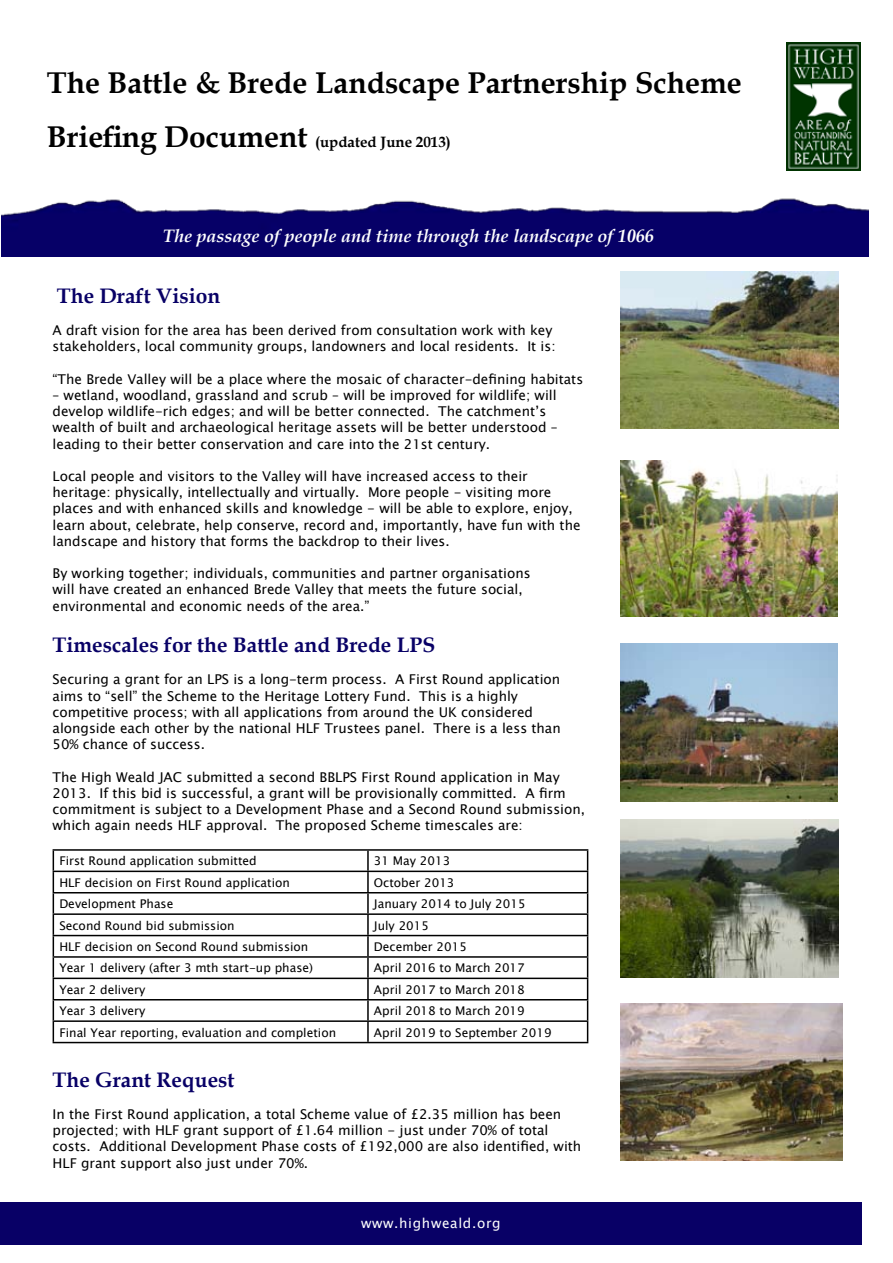
<style>
.page{position:relative;width:893px;height:1263px;background:#fff}
.page>*{position:absolute;margin:0;border:0;box-sizing:border-box;transform-origin:0 0}
.t1{font:700 30px "Book Antiqua";color:#000}
.t2{font:700 21px "Book Antiqua";color:#080066}
.t3{font:italic 700 18px "Book Antiqua";color:#fff}
.t4{font:700 15px "Book Antiqua";color:#000}
.t5{font:13.5px/16.2px "Lucida Sans Unicode";color:#000}
.t6{font:13.5px "Lucida Sans Unicode";letter-spacing:.05em;color:#fff}
.t7{font:12px "Lucida Sans Unicode";color:#000}
.s1{font-size:30px}
</style>
<div class="page">
<hr style="left:53px;top:849px;width:315px;height:2px;background:#000">
<hr style="left:368px;top:849px;width:220px;height:2px;background:#000">
<svg style="left:367px;top:851px;width:2px;height:19px"></svg>
<hr style="left:53px;top:870px;width:315px;height:2px;background:#000">
<hr style="left:368px;top:870px;width:220px;height:2px;background:#000">
<hr style="left:367px;top:872px;width:2px;height:20px;background:#000">
<hr style="left:53px;top:892px;width:315px;height:1px;background:#000">
<hr style="left:368px;top:892px;width:220px;height:1px;background:#000">
<hr style="left:367px;top:893px;width:2px;height:20px;background:#000">
<hr style="left:53px;top:913px;width:315px;height:2px;background:#000">
<hr style="left:368px;top:913px;width:220px;height:2px;background:#000">
<hr style="left:367px;top:915px;width:2px;height:20px;background:#000">
<hr style="left:53px;top:935px;width:315px;height:1px;background:#000">
<hr style="left:368px;top:935px;width:220px;height:1px;background:#000">
<hr style="left:367px;top:936px;width:2px;height:20px;background:#000">
<hr style="left:53px;top:956px;width:315px;height:2px;background:#000">
<hr style="left:368px;top:956px;width:220px;height:2px;background:#000">
<svg style="left:367px;top:958px;width:2px;height:19px"></svg>
<hr style="left:53px;top:977px;width:315px;height:2px;background:#000">
<hr style="left:368px;top:977px;width:220px;height:2px;background:#000">
<hr style="left:367px;top:979px;width:2px;height:20px;background:#000">
<hr style="left:53px;top:999px;width:315px;height:1px;background:#000">
<hr style="left:368px;top:999px;width:220px;height:1px;background:#000">
<hr style="left:367px;top:1000px;width:2px;height:20px;background:#000">
<hr style="left:53px;top:1020px;width:315px;height:2px;background:#000">
<svg style="left:53px;top:851px;width:1px;height:191px"></svg>
<hr style="left:368px;top:1020px;width:220px;height:2px;background:#000">
<hr style="left:367px;top:1022px;width:2px;height:20px;background:#000">
<svg style="left:587px;top:851px;width:1px;height:191px"></svg>
<hr style="left:53px;top:1042px;width:315px;height:1px;background:#000">
<hr style="left:368px;top:1042px;width:220px;height:1px;background:#000">
<img style="left:786px;top:43px;width:74px;height:127px">
<img style="left:1px;top:198px;width:868px;height:59px">
<div style="left:0;top:1202px;width:862px;height:42px;background:#080066"></div>
<img style="left:620px;top:271px;width:219px;height:158px">
<img style="left:621px;top:460px;width:216px;height:156px">
<img style="left:621px;top:643px;width:216px;height:159px">
<img style="left:621px;top:1003px;width:222px;height:158px">
<img style="left:621px;top:820px;width:218px;height:158px">
<h1 class="t1" style="left:47px;top:63px;width:696px">The Battle &amp; Brede Landscape Partnership Scheme</h1>
<p class="t4" style="left:47px;top:132px;width:406px"><span class="s1">Briefing Document</span> (updated June 2013)</p>
<h3 class="t3" style="left:163px;top:223px;width:493px">The passage of people and time through the landscape of 1066</h3>
<h2 class="t2" style="left:57px;top:281px;width:165px">The Draft Vision</h2>
<p class="t5" style="left:53px;top:322px;width:505px">A draft vision for the area has been derived from consultation work with key stakeholders, local community groups, landowners and local residents. It is:</p>
<p class="t5" style="left:53px;top:371px;width:532px">“The Brede Valley will be a place where the mosaic of character-defining habitats</p>
<p class="t5" style="left:53px;top:387px;width:507px">– wetland, woodland, grassland and scrub – will be improved for wildlife; will develop wildlife-rich edges; and will be better connected. The catchment’s wealth of built and archaeological heritage assets will be better understood – leading to their better conservation and care into the 21st century.</p>
<p class="t5" style="left:53px;top:468px;width:529px">Local people and visitors to the Valley will have increased access to their heritage: physically, intellectually and virtually. More people - visiting more places and with enhanced skills and knowledge - will be able to explore, enjoy, learn about, celebrate, help conserve, record and, importantly, have fun with the landscape and history that forms the backdrop to their lives.</p>
<p class="t5" style="left:53px;top:565px;width:479px">By working together; individuals, communities and partner organisations will have created an enhanced Brede Valley that meets the future social, environmental and economic needs of the area.”</p>
<h2 class="t2" style="left:53px;top:631px;width:384px">Timescales for the Battle and Brede LPS</h2>
<p class="t5" style="left:53px;top:672px;width:510px">Securing a grant for an LPS is a long-term process. A First Round application aims to “sell” the Scheme to the Heritage Lottery Fund. This is a highly competitive process; with all applications from around the UK considered alongside each other by the national HLF Trustees panel. There is a less than 50% chance of success.</p>
<p class="t5" style="left:53px;top:769px;width:534px">The High Weald JAC submitted a second BBLPS First Round application in May 2013. If this bid is successful, a grant will be provisionally committed. A firm commitment is subject to a Development Phase and a Second Round submission, which again needs HLF approval. The proposed Scheme timescales are:</p>
<p class="t7" style="left:59px;top:852px;width:199px">First Round application submitted</p>
<p class="t7" style="left:374px;top:852px;width:78px">31 May 2013</p>
<p class="t7" style="left:59px;top:873px;width:232px">HLF decision on First Round application</p>
<p class="t7" style="left:374px;top:873px;width:82px">October 2013</p>
<p class="t7" style="left:59px;top:894px;width:116px">Development Phase</p>
<p class="t7" style="left:374px;top:894px;width:153px">January 2014 to July 2015</p>
<p class="t7" style="left:59px;top:916px;width:177px">Second Round bid submission</p>
<p class="t7" style="left:374px;top:916px;width:57px">July 2015</p>
<p class="t7" style="left:59px;top:937px;width:251px">HLF decision on Second Round submission</p>
<p class="t7" style="left:374px;top:937px;width:94px">December 2015</p>
<p class="t7" style="left:59px;top:958px;width:255px">Year 1 delivery (after 3 mth start-up phase)</p>
<p class="t7" style="left:374px;top:958px;width:152px">April 2016 to March 2017</p>
<p class="t7" style="left:59px;top:980px;width:88px">Year 2 delivery</p>
<p class="t7" style="left:374px;top:980px;width:152px">April 2017 to March 2018</p>
<p class="t7" style="left:59px;top:1001px;width:88px">Year 3 delivery</p>
<p class="t7" style="left:374px;top:1001px;width:152px">April 2018 to March 2019</p>
<p class="t7" style="left:59px;top:1023px;width:278px">Final Year reporting, evaluation and completion</p>
<p class="t7" style="left:374px;top:1023px;width:179px">April 2019 to September 2019</p>
<h2 class="t2" style="left:53px;top:1065px;width:183px">The Grant Request</h2>
<p class="t5" style="left:53px;top:1106px;width:530px">In the First Round application, a total Scheme value of £2.35 million has been projected; with HLF grant support of £1.64 million - just under 70% of total costs. Additional Development Phase costs of £192,000 are also identified, with HLF grant support also just under 70%.</p>
<p class="t6" style="left:361px;top:1213px;width:141px">www.highweald.org</p>
</div>
